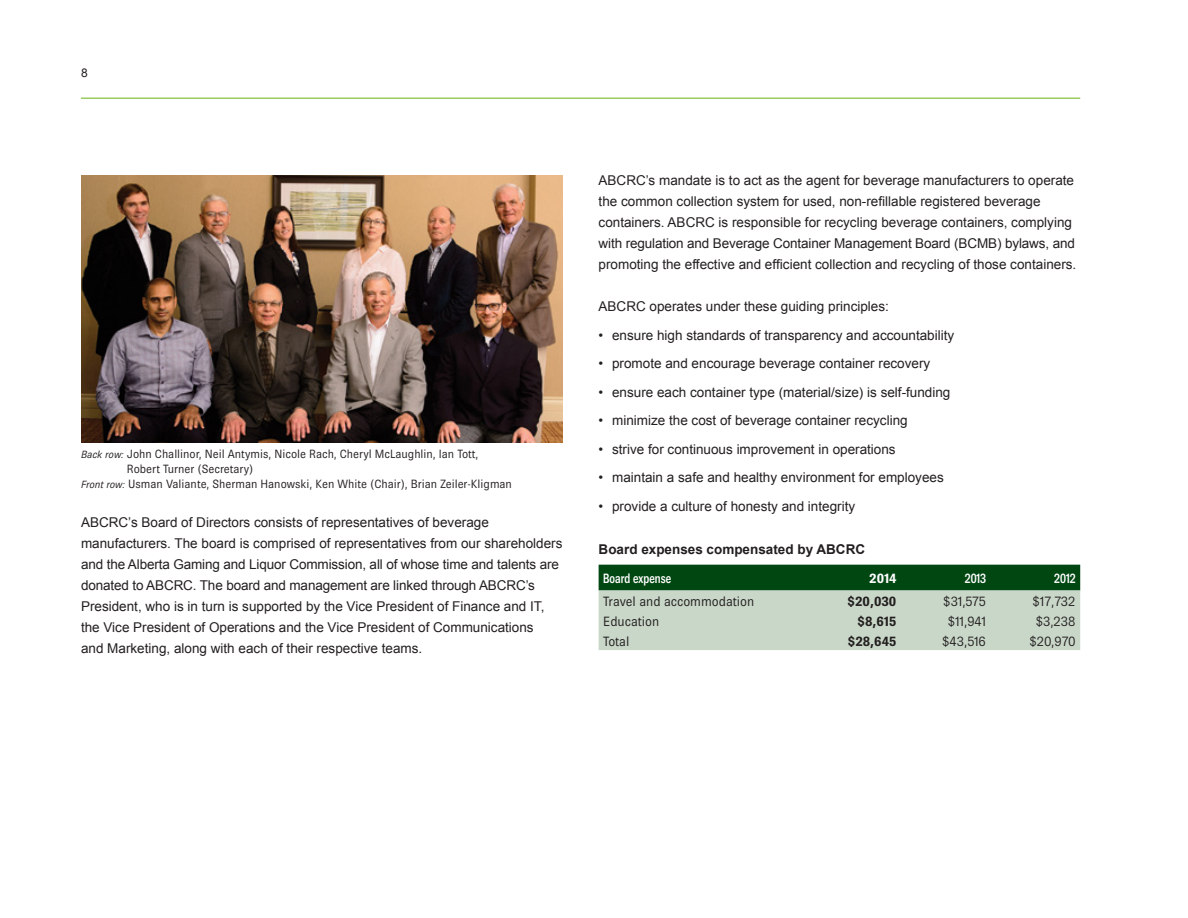
<style>
.page{position:relative;width:1188px;height:918px;background:#fff}
.page>*{position:absolute;margin:0;border:0;box-sizing:border-box;transform-origin:0 0}
.t1{font:13.5px/21px "Arial";color:#231f20}
.t2{font:300 13.5px "Brown";color:#231f20}
.t3{font:700 13.5px "Arial";color:#231f20}
.t4{font:500 condensed 13.5px "Brown";color:#fff}
.t5{font:700 13.5px "Brown";color:#231f20}
.t6{font:700 13.5px "Brown";color:#fff}
.t7{font:300 12px "Brown";color:#231f20}
.t8{font:12px "Arial";color:#231f20}
.s1{font-style:italic;font-size:10.5px}
</style>
<div class="page">
<svg style="left:599px;top:565px;width:481px;height:85px;background:#8dac92"></svg>
<img style="left:81px;top:176px;width:481px;height:267px">
<hr style="left:81px;top:98px;width:999px;height:1px;background:#9acc5f">
<p class="t8" style="left:81px;top:64px;width:8px">8</p>
<p class="t7" style="left:81px;top:447px;width:399px"><span class="s1">Back row:</span> John Challinor, Neil Antymis, Nicole Rach, Cheryl McLaughlin, Ian Tott,</p>
<p class="t7" style="left:127px;top:462px;width:128px">Robert Turner (Secretary)</p>
<p class="t7" style="left:81px;top:477px;width:433px"><span class="s1">Front row:</span> Usman Valiante, Sherman Hanowski, Ken White (Chair), Brian Zeiler-Kligman</p>
<p class="t1" style="left:81px;top:512px;width:483px">ABCRC’s Board of Directors consists of representatives of beverage manufacturers. The board is comprised of representatives from our shareholders and the Alberta Gaming and Liquor Commission, all of whose time and talents are donated to ABCRC. The board and management are linked through ABCRC’s President, who is in turn is supported by the Vice President of Finance and IT, the Vice President of Operations and the Vice President of Communications<br>and Marketing, along with each of their respective teams.</p>
<p class="t1" style="left:599px;top:170px;width:479px">ABCRC’s mandate is to act as the agent for beverage manufacturers to operate the common collection system for used, non-refillable registered beverage containers. ABCRC is responsible for recycling beverage containers, complying with regulation and Beverage Container Management Board (BCMB) bylaws, and promoting the effective and efficient collection and recycling of those containers.</p>
<p class="t1" style="left:599px;top:296px;width:292px">ABCRC operates under these guiding principles:</p>
<p class="t1" style="left:599px;top:325px;width:357px">• ensure high standards of transparency and accountability</p>
<p class="t1" style="left:599px;top:353px;width:333px">• promote and encourage beverage container recovery</p>
<p class="t1" style="left:599px;top:382px;width:353px">• ensure each container type (material/size) is self-funding</p>
<p class="t1" style="left:599px;top:410px;width:311px">• minimize the cost of beverage container recycling</p>
<p class="t1" style="left:599px;top:439px;width:299px">• strive for continuous improvement in operations</p>
<p class="t1" style="left:599px;top:467px;width:347px">• maintain a safe and healthy environment for employees</p>
<p class="t1" style="left:599px;top:496px;width:258px">• provide a culture of honesty and integrity</p>
<p class="t3" style="left:599px;top:540px;width:268px">Board expenses compensated by ABCRC</p>
<p class="t4" style="left:603px;top:571px;width:70px">Board expense</p>
<p class="t6" style="left:869px;top:571px;width:29px">2014</p>
<p class="t4" style="left:965px;top:571px;width:23px">2013</p>
<p class="t4" style="left:1054px;top:571px;width:23px">2012</p>
<p class="t2" style="left:603px;top:594px;width:153px">Travel and accommodation</p>
<p class="t5" style="left:848px;top:594px;width:50px">$20,030</p>
<p class="t2" style="left:943px;top:594px;width:44px">$31,575</p>
<p class="t2" style="left:1033px;top:594px;width:44px">$17,732</p>
<p class="t2" style="left:603px;top:614px;width:58px">Education</p>
<p class="t5" style="left:858px;top:613px;width:40px">$8,615</p>
<p class="t2" style="left:948px;top:614px;width:40px">$11,941</p>
<p class="t2" style="left:1036px;top:614px;width:41px">$3,238</p>
<p class="t2" style="left:603px;top:633px;width:28px">Total</p>
<p class="t5" style="left:848px;top:633px;width:50px">$28,645</p>
<p class="t2" style="left:942px;top:633px;width:45px">$43,516</p>
<p class="t2" style="left:1029px;top:633px;width:47px">$20,970</p>
</div>
